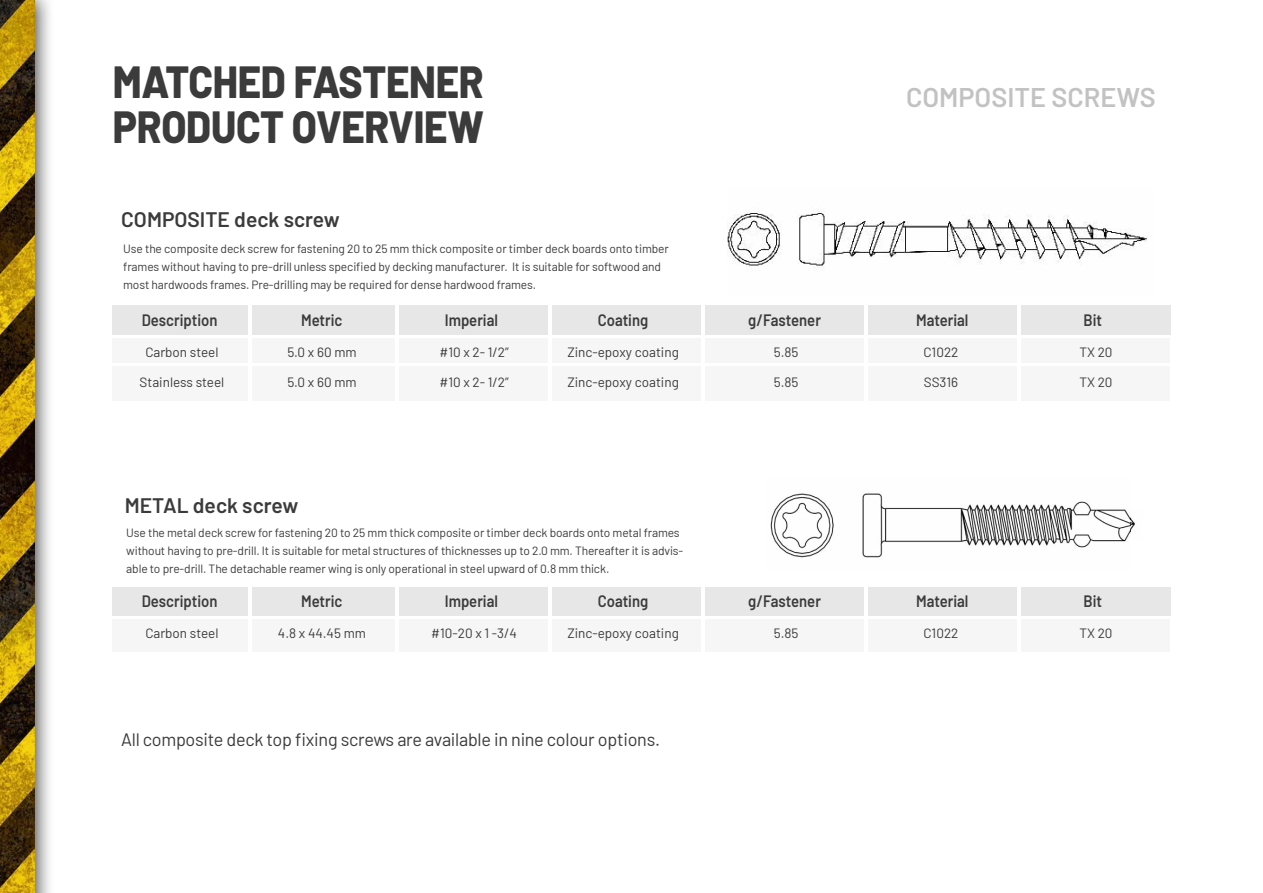
<style>
.page{position:relative;width:1263px;height:893px;background:#fff}
.page>*{position:absolute;margin:0;border:0;box-sizing:border-box;transform-origin:0 0}
.t1{font:800 45px/45px "Barlow";letter-spacing:-.005em;color:#3b3b3b;scale:.9 1}
.t2{font:600 27px "Barlow";color:#c2c2c2}
.t3{font:600 21px "Barlow";color:#3b3b3b}
.t4{font:18px "Barlow";letter-spacing:-.015em;color:#3b3b3b}
.t5{font:600 16.5px "Barlow";color:#3b3b3b;scale:.9 1}
.t6{font:13.5px "Barlow";color:#3b3b3b}
.t7{font:12px/18px "Barlow";letter-spacing:-.01em;color:#3b3b3b}
</style>
<div class="page">
<img style="left:770px;top:493px;width:361px;height:65px">
<img style="left:1131px;top:518px;width:4px;height:12px">
<div style="left:0;top:0;width:55px;height:893px;background:#000;opacity:.75"></div>
<img style="left:0;top:0;width:35px;height:893px">
<div style="left:113px;top:617px;width:1057px;height:35px;background:#f6f6f6"></div>
<div style="left:113px;top:336px;width:1057px;height:66px;background:#f6f6f6"></div>
<div style="left:113px;top:587px;width:1058px;height:29px;background:#e7e7e7"></div>
<div style="left:113px;top:306px;width:1058px;height:29px;background:#e7e7e7"></div>
<hr style="left:248px;top:587px;width:3px;height:65px;background:#fff">
<hr style="left:248px;top:306px;width:3px;height:96px;background:#fff">
<hr style="left:395px;top:587px;width:4px;height:65px;background:#fff">
<hr style="left:395px;top:306px;width:4px;height:96px;background:#fff">
<hr style="left:864px;top:587px;width:3px;height:65px;background:#fff">
<hr style="left:864px;top:306px;width:3px;height:96px;background:#fff">
<hr style="left:549px;top:587px;width:3px;height:65px;background:#fff">
<hr style="left:549px;top:306px;width:3px;height:96px;background:#fff">
<hr style="left:1017px;top:587px;width:3px;height:65px;background:#fff">
<hr style="left:1017px;top:306px;width:3px;height:96px;background:#fff">
<hr style="left:702px;top:587px;width:3px;height:65px;background:#fff">
<hr style="left:702px;top:306px;width:3px;height:96px;background:#fff">
<hr style="left:113px;top:616px;width:1058px;height:3px;background:#fff">
<hr style="left:113px;top:335px;width:1058px;height:3px;background:#fff">
<hr style="left:113px;top:401px;width:1058px;height:2px;background:#fff">
<hr style="left:113px;top:363px;width:1058px;height:3px;background:#fff">
<img style="left:727px;top:211px;width:421px;height:59px">
<h1 class="t1" style="left:113px;top:60px;width:414px">MATCHED FASTENER<br>PRODUCT OVERVIEW</h1>
<h2 class="t2" style="left:906px;top:87px;width:251px">COMPOSITE SCREWS</h2>
<h3 class="t3" style="left:121px;top:212px;width:220px">COMPOSITE deck screw</h3>
<p class="t7" style="left:123px;top:239px;width:547px">Use the composite deck screw for fastening 20 to 25 mm thick composite or timber deck boards onto timber frames without having to pre-drill unless specified by decking manufacturer. It is suitable for softwood and most hardwoods frames. Pre-drilling may be required for dense hardwood frames.</p>
<h3 class="t5" style="left:142px;top:314px;width:86px">Description</h3>
<h3 class="t5" style="left:301px;top:314px;width:47px">Metric</h3>
<h3 class="t5" style="left:445px;top:314px;width:61px">Imperial</h3>
<h3 class="t5" style="left:598px;top:314px;width:58px">Coating</h3>
<h3 class="t5" style="left:748px;top:314px;width:82px">g/Fastener</h3>
<h3 class="t5" style="left:916px;top:314px;width:60px">Material</h3>
<h3 class="t5" style="left:1083px;top:314px;width:22px">Bit</h3>
<p class="t6" style="left:145px;top:347px;width:75px">Carbon steel</p>
<p class="t6" style="left:140px;top:377px;width:86px">Stainless steel</p>
<p class="t6" style="left:287px;top:342px;width:71px">5.0 x 60 mm</p>
<p class="t6" style="left:287px;top:372px;width:71px">5.0 x 60 mm</p>
<p class="t6" style="left:439px;top:342px;width:71px">#10 x 2- 1/2”</p>
<p class="t6" style="left:439px;top:372px;width:71px">#10 x 2- 1/2”</p>
<p class="t6" style="left:567px;top:342px;width:113px">Zinc-epoxy coating</p>
<p class="t6" style="left:567px;top:372px;width:113px">Zinc-epoxy coating</p>
<p class="t6" style="left:774px;top:342px;width:26px">5.85</p>
<p class="t6" style="left:774px;top:372px;width:26px">5.85</p>
<p class="t6" style="left:923px;top:342px;width:37px">C1022</p>
<p class="t6" style="left:924px;top:372px;width:36px">SS316</p>
<p class="t6" style="left:1079px;top:342px;width:35px">TX 20</p>
<p class="t6" style="left:1079px;top:372px;width:35px">TX 20</p>
<h3 class="t3" style="left:125px;top:497px;width:175px">METAL deck screw</h3>
<p class="t7" style="left:126px;top:523px;width:559px">Use the metal deck screw for fastening 20 to 25 mm thick composite or timber deck boards onto metal frames without having to pre-drill. It is suitable for metal structures of thicknesses up to 2.0 mm. Thereafter it is advis&shy;able to pre-drill. The detachable reamer wing is only operational in steel upward of 0.8 mm thick.</p>
<h3 class="t5" style="left:142px;top:595px;width:86px">Description</h3>
<h3 class="t5" style="left:301px;top:595px;width:47px">Metric</h3>
<h3 class="t5" style="left:445px;top:595px;width:61px">Imperial</h3>
<h3 class="t5" style="left:598px;top:595px;width:58px">Coating</h3>
<h3 class="t5" style="left:748px;top:595px;width:82px">g/Fastener</h3>
<h3 class="t5" style="left:916px;top:595px;width:60px">Material</h3>
<h3 class="t5" style="left:1083px;top:595px;width:22px">Bit</h3>
<p class="t6" style="left:145px;top:629px;width:75px">Carbon steel</p>
<p class="t6" style="left:278px;top:624px;width:90px">4.8 x 44.45 mm</p>
<p class="t6" style="left:431px;top:624px;width:87px">#10-20 x 1 -3/4</p>
<p class="t6" style="left:567px;top:624px;width:113px">Zinc-epoxy coating</p>
<p class="t6" style="left:774px;top:624px;width:26px">5.85</p>
<p class="t6" style="left:923px;top:624px;width:37px">C1022</p>
<p class="t6" style="left:1079px;top:624px;width:35px">TX 20</p>
<h3 class="t4" style="left:121px;top:726px;width:540px">All composite deck top fixing screws are available in nine colour options.</h3>
</div>
